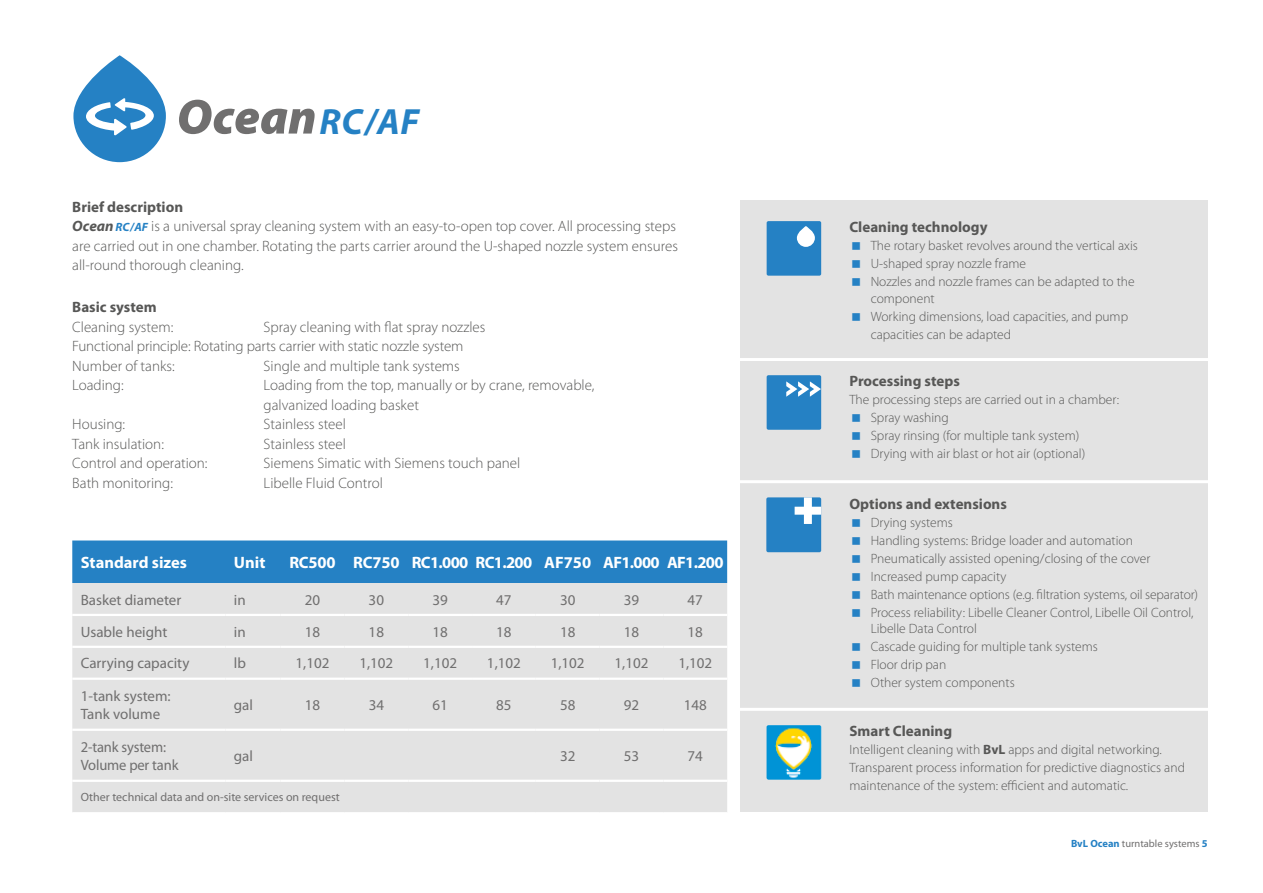
<style>
.page{position:relative;width:1263px;height:893px;background:#fff}
.page>*{position:absolute;margin:0;border:0;box-sizing:border-box;transform-origin:0 0}
.t1{font:italic 700 36.6px "Myriad Pro";color:#2581c4}
.t2{font:700 16.5px "Myriad Pro";letter-spacing:-.04em;color:#fff}
.t3{font:700 16.5px "Myriad Pro";letter-spacing:-.01em;color:#fff}
.t4{font:300 15px/19.5px "Myriad Pro";color:#575756}
.t5{font:15px/18px "Myriad Pro";color:#706f6f}
.t6{font:700 15px "Myriad Pro";color:#575756}
.t7{font:300 13.5px/18px "Myriad Pro";color:#575756}
.t8{font:12px "Myriad Pro";color:#706f6f}
.t9{font:10.5px "Myriad Pro";color:#706f6f}
.s1{font-weight:700}
.s2{font-weight:700;font-style:italic}
.s3{font-weight:700;font-style:italic;font-size:12px;color:#2581c4}
.s4{font-weight:700;color:#2581c4}
</style>
<div class="page">
<div style="left:740px;top:201px;width:468px;height:611px;background:#e3e3e3"></div>
<div style="left:767px;top:375px;width:54px;height:55px;background:#2581c4;border-radius:2px"></div>
<svg style="left:786px;top:381px;width:35px;height:16px"></svg>
<div style="left:766px;top:497px;width:55px;height:55px;background:#2581c4;border-radius:2px"></div>
<svg style="left:795px;top:497px;width:26px;height:27px"></svg>
<div style="left:72px;top:540px;width:655px;height:43px;background:#2581c4"></div>
<div style="left:72px;top:583px;width:655px;height:229px;background:#e3e3e3"></div>
<hr style="left:72px;top:614px;width:153px;height:2px;background:#fff">
<hr style="left:225px;top:614px;width:56px;height:2px;background:#fff">
<hr style="left:281px;top:614px;width:63px;height:2px;background:#fff">
<hr style="left:344px;top:614px;width:64px;height:2px;background:#fff">
<hr style="left:408px;top:614px;width:64px;height:2px;background:#fff">
<hr style="left:472px;top:614px;width:64px;height:2px;background:#fff">
<hr style="left:536px;top:614px;width:64px;height:2px;background:#fff">
<hr style="left:600px;top:614px;width:63px;height:2px;background:#fff">
<hr style="left:663px;top:614px;width:64px;height:2px;background:#fff">
<hr style="left:72px;top:646px;width:153px;height:2px;background:#fff">
<hr style="left:225px;top:646px;width:56px;height:2px;background:#fff">
<hr style="left:281px;top:646px;width:63px;height:2px;background:#fff">
<hr style="left:344px;top:646px;width:64px;height:2px;background:#fff">
<hr style="left:408px;top:646px;width:64px;height:2px;background:#fff">
<hr style="left:472px;top:646px;width:64px;height:2px;background:#fff">
<hr style="left:536px;top:646px;width:64px;height:2px;background:#fff">
<hr style="left:600px;top:646px;width:63px;height:2px;background:#fff">
<hr style="left:663px;top:646px;width:64px;height:2px;background:#fff">
<hr style="left:72px;top:678px;width:153px;height:2px;background:#fff">
<hr style="left:225px;top:678px;width:56px;height:2px;background:#fff">
<hr style="left:281px;top:678px;width:63px;height:2px;background:#fff">
<hr style="left:344px;top:678px;width:64px;height:2px;background:#fff">
<hr style="left:408px;top:678px;width:64px;height:2px;background:#fff">
<hr style="left:472px;top:678px;width:64px;height:2px;background:#fff">
<hr style="left:536px;top:678px;width:64px;height:2px;background:#fff">
<hr style="left:600px;top:678px;width:63px;height:2px;background:#fff">
<hr style="left:663px;top:678px;width:64px;height:2px;background:#fff">
<hr style="left:72px;top:729px;width:153px;height:2px;background:#fff">
<hr style="left:225px;top:729px;width:56px;height:2px;background:#fff">
<hr style="left:281px;top:729px;width:63px;height:2px;background:#fff">
<hr style="left:344px;top:729px;width:64px;height:2px;background:#fff">
<hr style="left:408px;top:729px;width:64px;height:2px;background:#fff">
<hr style="left:472px;top:729px;width:64px;height:2px;background:#fff">
<hr style="left:536px;top:729px;width:64px;height:2px;background:#fff">
<hr style="left:600px;top:729px;width:63px;height:2px;background:#fff">
<hr style="left:663px;top:729px;width:64px;height:2px;background:#fff">
<hr style="left:72px;top:780px;width:153px;height:2px;background:#fff">
<hr style="left:225px;top:780px;width:56px;height:2px;background:#fff">
<hr style="left:281px;top:780px;width:63px;height:2px;background:#fff">
<hr style="left:344px;top:780px;width:64px;height:2px;background:#fff">
<hr style="left:408px;top:780px;width:64px;height:2px;background:#fff">
<hr style="left:472px;top:780px;width:64px;height:2px;background:#fff">
<hr style="left:536px;top:780px;width:64px;height:2px;background:#fff">
<hr style="left:600px;top:780px;width:63px;height:2px;background:#fff">
<hr style="left:663px;top:780px;width:64px;height:2px;background:#fff">
<svg style="left:73px;top:55px;width:93px;height:107px;fill:#2581c4"></svg>
<svg style="left:86px;top:98px;width:68px;height:37px"></svg>
<svg style="left:179px;top:100px;width:136px;height:34px"></svg>
<div style="left:767px;top:221px;width:54px;height:55px;background:#2581c4;border-radius:2px"></div>
<svg style="left:797px;top:226px;width:18px;height:21px"></svg>
<hr style="left:732px;top:358px;width:485px;height:3px;background:#fff">
<hr style="left:728px;top:480px;width:489px;height:3px;background:#fff">
<hr style="left:730px;top:708px;width:487px;height:3px;background:#fff">
<img style="left:766px;top:725px;width:55px;height:55px">
<h1 class="t1" style="left:320px;top:98px;width:101px">RC/AF</h1>
<p class="t4" style="left:72px;top:197px;width:607px"><span class="s1">Brief description<br></span><span class="s2">Ocean</span> <span class="s3">RC/AF</span> is a universal spray cleaning system with an easy-to-open top cover. All processing steps are carried out in one chamber. Rotating the parts carrier around the U-shaped nozzle system ensures all-round thorough cleaning.</p>
<p class="t6" style="left:72px;top:297px;width:86px">Basic system</p>
<p class="t4" style="left:72px;top:317px;width:102px">Cleaning system:</p>
<p class="t4" style="left:72px;top:317px;width:415px;text-indent:191px">Spray cleaning with flat spray nozzles<br>Functional principle: Rotating parts carrier with static nozzle system<br>Number of tanks:</p>
<p class="t4" style="left:264px;top:356px;width:198px">Single and multiple tank systems</p>
<p class="t4" style="left:72px;top:375px;width:53px">Loading:</p>
<p class="t4" style="left:264px;top:375px;width:332px">Loading from the top, manually or by crane, removable, galvanized loading basket</p>
<p class="t4" style="left:72px;top:414px;width:54px">Housing:</p>
<p class="t4" style="left:264px;top:414px;width:84px">Stainless steel</p>
<p class="t4" style="left:72px;top:434px;width:93px">Tank insulation:</p>
<p class="t4" style="left:264px;top:434px;width:84px">Stainless steel</p>
<p class="t4" style="left:72px;top:453px;width:137px">Control and operation:</p>
<p class="t4" style="left:264px;top:453px;width:258px">Siemens Simatic with Siemens touch panel</p>
<p class="t4" style="left:72px;top:473px;width:102px">Bath monitoring:</p>
<p class="t4" style="left:264px;top:473px;width:121px">Libelle Fluid Control</p>
<p class="t3" style="left:81px;top:552px;width:108px">Standard sizes</p>
<p class="t3" style="left:234px;top:552px;width:33px">Unit</p>
<p class="t2" style="left:289px;top:552px;width:436px">RC500 RC750 RC1.000 RC1.200 AF750 AF1.000 AF1.200</p>
<p class="t5" style="left:81px;top:590px;width:102px">Basket diameter</p>
<p class="t5" style="left:234px;top:590px;width:13px">in</p>
<p class="t5" style="left:305px;top:590px;width:17px">20</p>
<p class="t5" style="left:369px;top:590px;width:17px">30</p>
<p class="t5" style="left:432px;top:590px;width:17px">39</p>
<p class="t5" style="left:496px;top:590px;width:17px">47</p>
<p class="t5" style="left:560px;top:590px;width:17px">30</p>
<p class="t5" style="left:624px;top:590px;width:17px">39</p>
<p class="t5" style="left:688px;top:590px;width:17px">47</p>
<p class="t5" style="left:81px;top:622px;width:88px">Usable height</p>
<p class="t5" style="left:234px;top:622px;width:13px">in</p>
<p class="t5" style="left:305px;top:622px;width:17px">18</p>
<p class="t5" style="left:369px;top:622px;width:17px">18</p>
<p class="t5" style="left:432px;top:622px;width:17px">18</p>
<p class="t5" style="left:496px;top:622px;width:17px">18</p>
<p class="t5" style="left:560px;top:622px;width:17px">18</p>
<p class="t5" style="left:624px;top:622px;width:17px">18</p>
<p class="t5" style="left:688px;top:622px;width:17px">18</p>
<p class="t5" style="left:81px;top:654px;width:110px">Carrying capacity</p>
<p class="t5" style="left:234px;top:654px;width:14px">lb</p>
<p class="t5" style="left:296px;top:654px;width:35px">1,102</p>
<p class="t5" style="left:359px;top:654px;width:35px">1,102</p>
<p class="t5" style="left:423px;top:654px;width:35px">1,102</p>
<p class="t5" style="left:487px;top:654px;width:35px">1,102</p>
<p class="t5" style="left:551px;top:654px;width:35px">1,102</p>
<p class="t5" style="left:614px;top:654px;width:35px">1,102</p>
<p class="t5" style="left:678px;top:654px;width:35px">1,102</p>
<p class="t5" style="left:81px;top:687px;width:91px">1-tank system:<br>Tank volume</p>
<p class="t5" style="left:234px;top:696px;width:21px">gal</p>
<p class="t5" style="left:305px;top:696px;width:17px">18</p>
<p class="t5" style="left:369px;top:696px;width:17px">34</p>
<p class="t5" style="left:432px;top:696px;width:17px">61</p>
<p class="t5" style="left:496px;top:696px;width:17px">85</p>
<p class="t5" style="left:560px;top:696px;width:17px">58</p>
<p class="t5" style="left:624px;top:696px;width:17px">92</p>
<p class="t5" style="left:684px;top:696px;width:25px">148</p>
<p class="t5" style="left:81px;top:738px;width:99px">2-tank system:<br>Volume per tank</p>
<p class="t5" style="left:234px;top:747px;width:21px">gal</p>
<p class="t5" style="left:560px;top:747px;width:17px">32</p>
<p class="t5" style="left:624px;top:747px;width:17px">53</p>
<p class="t5" style="left:688px;top:747px;width:17px">74</p>
<p class="t8" style="left:81px;top:790px;width:260px">Other technical data and on-site services on request</p>
<p class="t6" style="left:849px;top:218px;width:140px">Cleaning technology</p>
<p class="t7" style="left:871px;top:237px;width:269px">The rotary basket revolves around the vertical axis<br>U-shaped spray nozzle frame<br>Nozzles and nozzle frames can be adapted to the</p>
<p class="t7" style="left:871px;top:289px;width:259px">component<br>Working dimensions, load capacities, and pump capacities can be adapted</p>
<p class="t6" style="left:849px;top:372px;width:112px">Processing steps</p>
<p class="t7" style="left:871px;top:391px;width:250px;text-indent:-21px">The processing steps are carried out in a chamber:<br>Spray washing<br>Spray rinsing (for multiple tank system)<br>Drying with air blast or hot air (optional)</p>
<p class="t6" style="left:849px;top:494px;width:159px">Options and extensions</p>
<p class="t7" style="left:871px;top:513px;width:329px">Drying systems<br>Handling systems: Bridge loader and automation Pneumatically assisted opening/closing of the cover Increased pump capacity<br>Bath maintenance options (e.g. filtration systems, oil separator)<br>Process reliability: Libelle Cleaner Control, Libelle Oil Control,</p>
<p class="t7" style="left:871px;top:619px;width:229px">Libelle Data Control<br>Cascade guiding for multiple tank systems<br>Floor drip pan<br>Other system components</p>
<p class="t6" style="left:849px;top:721px;width:104px">Smart Cleaning</p>
<p class="t7" style="left:849px;top:741px;width:337px">Intelligent cleaning with <span class="s1">BvL</span> apps and digital networking.<br>Transparent process information for predictive diagnostics and maintenance of the system: efficient and automatic.</p>
<p class="t9" style="left:1071px;top:837px;width:138px"><span class="s4">BvL Ocean</span> turntable systems <span class="s4">5</span></p>
</div>
